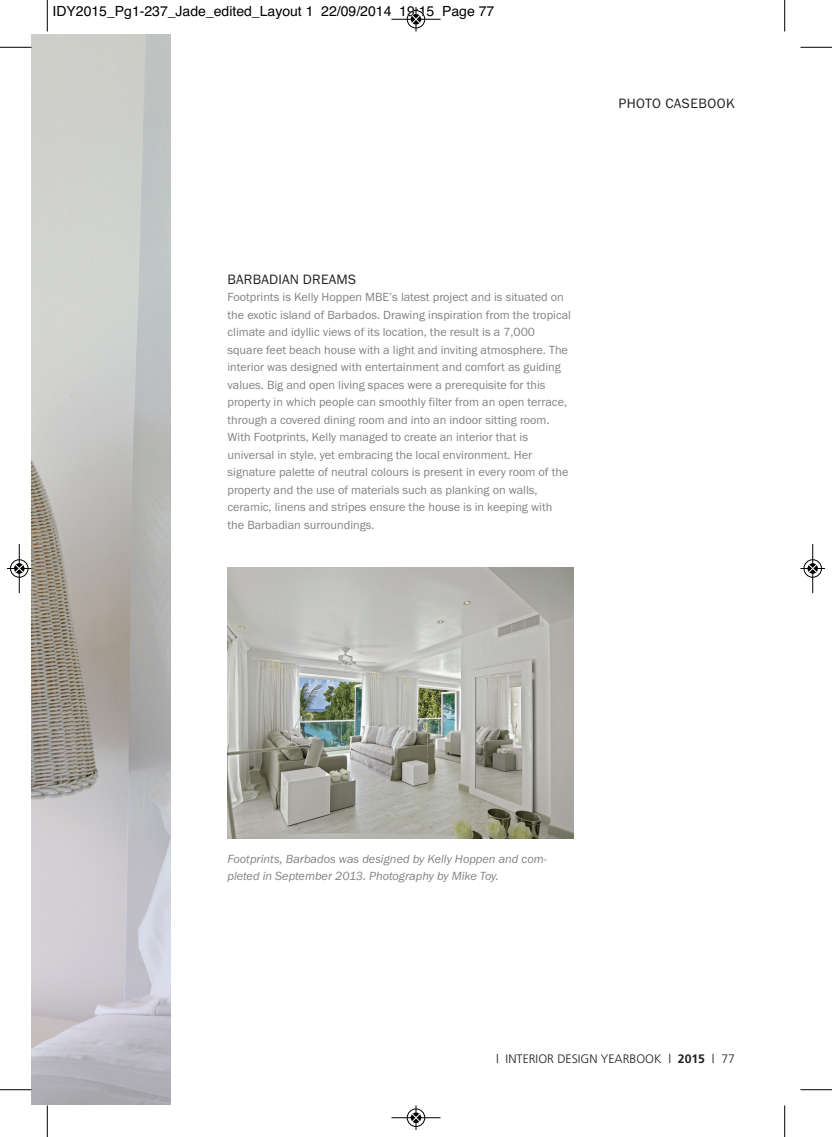
<style>
.page{position:relative;width:832px;height:1137px;background:#fff}
.page>*{position:absolute;margin:0;border:0;box-sizing:border-box;transform-origin:0 0}
.t1{font:14px "Helvetica";color:#000}
.t2{font:14px "Franklin Gothic";letter-spacing:.015em;color:#231f20}
.t3{font:14px "Franklin Gothic";letter-spacing:.035em;color:#231f20}
.t4{font:12.25px/17.5px "Franklin Gothic";color:#808285}
.t5{font:italic 12.25px/17.5px "Franklin Gothic";color:#808285}
.t6{font:300 12.25px "Frutiger";color:#231f20}
.s1{font-weight:700}
</style>
<div class="page">
<img style="left:227px;top:567px;width:346px;height:271px">
<img style="left:32px;top:34px;width:138px;height:1070px">
<hr style="left:47px;top:0;width:1px;height:32px;background:#000">
<hr style="left:0;top:47px;width:32px;height:1px;background:#000">
<hr style="left:784px;top:0;width:1px;height:32px;background:#000">
<hr style="left:800px;top:47px;width:31px;height:1px;background:#000">
<hr style="left:47px;top:1105px;width:1px;height:31px;background:#000">
<hr style="left:0;top:1089px;width:32px;height:1px;background:#000">
<hr style="left:784px;top:1105px;width:1px;height:31px;background:#000">
<hr style="left:800px;top:1089px;width:31px;height:1px;background:#000">
<div style="left:406px;top:10px;width:19px;height:19px;border:1px solid #fff;border-radius:50%"></div>
<hr style="left:391px;top:19px;width:49px;height:1px;background:#000">
<div style="left:407px;top:10px;width:18px;height:18px;border:1px solid #000;border-radius:50%"></div>
<svg style="left:411px;top:7px;width:9px;height:25px"></svg>
<div style="left:406px;top:1108px;width:19px;height:18px;border:1px solid #fff;border-radius:50%"></div>
<hr style="left:391px;top:1117px;width:49px;height:1px;background:#000">
<div style="left:407px;top:1108px;width:18px;height:18px;border:1px solid #000;border-radius:50%"></div>
<svg style="left:411px;top:1105px;width:9px;height:24px"></svg>
<div style="left:10px;top:559px;width:19px;height:18px;border:1px solid #fff;border-radius:50%"></div>
<hr style="left:19px;top:544px;width:1px;height:49px;background:#000">
<div style="left:10px;top:559px;width:18px;height:18px;border:1px solid #000;border-radius:50%"></div>
<svg style="left:7px;top:564px;width:25px;height:9px"></svg>
<hr style="left:812px;top:544px;width:1px;height:49px;background:#000">
<div style="left:803px;top:559px;width:18px;height:18px;border:1px solid #000;border-radius:50%"></div>
<svg style="left:800px;top:564px;width:24px;height:9px"></svg>
<p class="t1" style="left:52px;top:6px;width:443px">IDY2015_Pg1-237_Jade_edited_Layout 1 22/09/2014 19:15 Page 77</p>
<p class="t3" style="left:618px;top:98px;width:118px">PHOTO CASEBOOK</p>
<p class="t2" style="left:227px;top:274px;width:130px">BARBADIAN DREAMS</p>
<p class="t4" style="left:227px;top:289px;width:345px">Footprints is Kelly Hoppen MBE’s latest project and is situated on the exotic island of Barbados. Drawing inspiration from the tropical climate and idyllic views of its location, the result is a 7,000 square feet beach house with a light and inviting atmosphere. The interior was designed with entertainment and comfort as guiding values. Big and open living spaces were a prerequisite for this property in which people can smoothly filter from an open terrace, through a covered dining room and into an indoor sitting room.<br>With Footprints, Kelly managed to create an interior that is universal in style, yet embracing the local environment. Her signature palette of neutral colours is present in every room of the property and the use of materials such as planking on walls, ceramic, linens and stripes ensure the house is in keeping with the Barbadian surroundings.</p>
<p class="t5" style="left:227px;top:851px;width:321px">Footprints, Barbados was designed by Kelly Hoppen and com&shy;pleted in September 2013. Photography by Mike Toy.</p>
<p class="t6" style="left:496px;top:1053px;width:240px">| INTERIOR DESIGN YEARBOOK | <span class="s1">2015</span> | 77</p>
</div>
